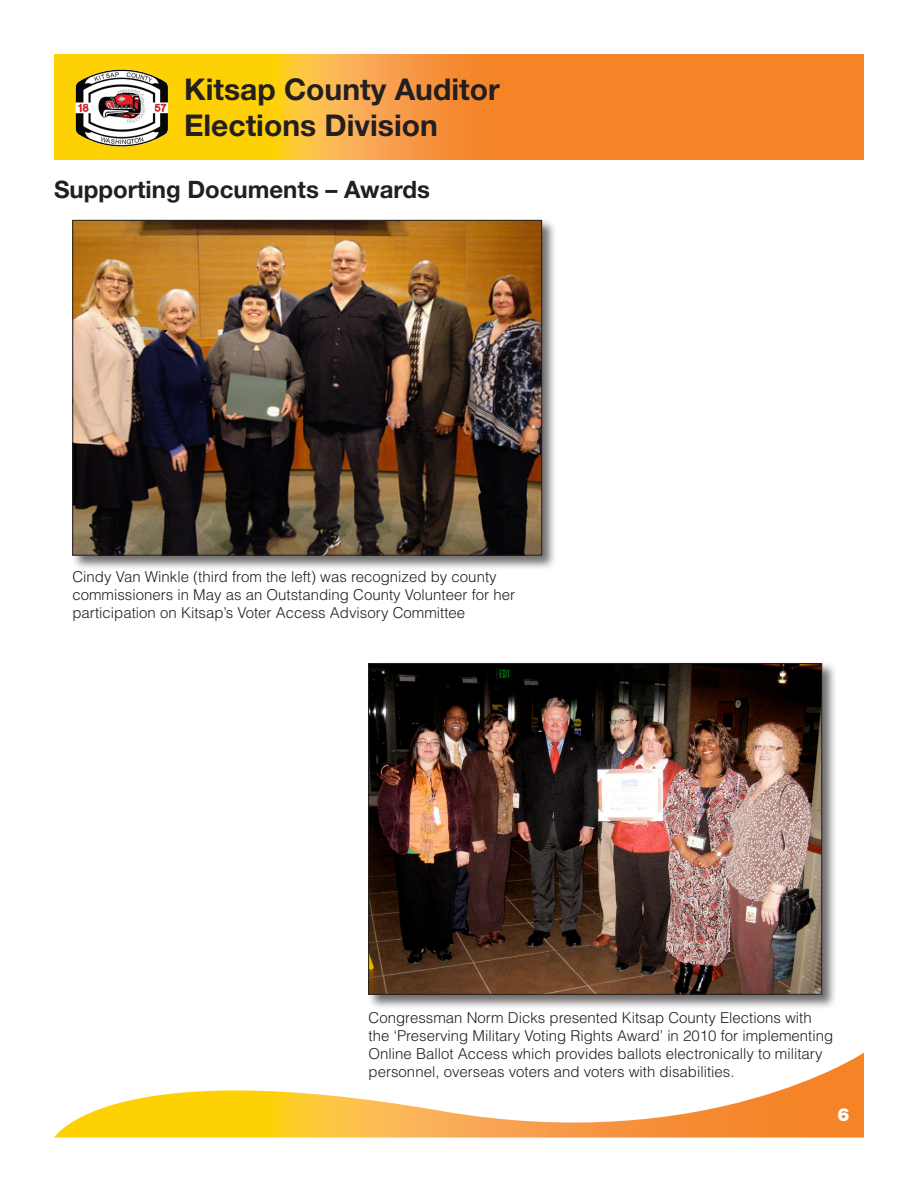
<style>
.page{position:relative;width:918px;height:1188px;background:#fff}
.page>*{position:absolute;margin:0;border:0;box-sizing:border-box;transform-origin:0 0}
.t1{font:700 30px/36px "Helvetica Neue LT Std";color:#231f20}
.t2{font:700 24px "Helvetica Neue LT Std";color:#231f20}
.t3{font:900 18px "Helvetica Neue LT Std";color:#fff}
.t4{font:300 15px/18px "Helvetica";color:#231f20}
</style>
<div class="page">
<svg style="left:54px;top:1053px;width:810px;height:85px"></svg>
<svg style="left:54px;top:54px;width:809px;height:106px;background:#f79c28"></svg>
<img style="left:72px;top:62px;width:100px;height:90px">
<div style="left:71px;top:218px;width:486px;height:353px;background:#231f20;opacity:.65"></div>
<img style="left:74px;top:222px;width:466px;height:332px">
<div style="left:72px;top:220px;width:470px;height:336px;border:1px solid #231f20"></div>
<div style="left:367px;top:662px;width:470px;height:347px;background:#231f20;opacity:.65"></div>
<img style="left:370px;top:665px;width:450px;height:328px">
<div style="left:368px;top:663px;width:454px;height:332px;border:1px solid #231f20"></div>
<p class="t1" style="left:184px;top:70px;width:317px">Kitsap County Auditor<br>Elections Division</p>
<p class="t2" style="left:54px;top:175px;width:378px">Supporting Documents – Awards</p>
<p class="t4" style="left:72px;top:568px;width:444px">Cindy Van Winkle (third from the left) was recognized by county commissioners in May as an Outstanding County Volunteer for her participation on Kitsap’s Voter Access Advisory Committee</p>
<p class="t4" style="left:369px;top:1008px;width:466px">Congressman Norm Dicks presented Kitsap County Elections with the ‘Preserving Military Voting Rights Award’ in 2010 for implementing Online Ballot Access which provides ballots electronically to military personnel, overseas voters and voters with disabilities.</p>
<p class="t3" style="left:837px;top:1104px;width:14px">6</p>
</div>
